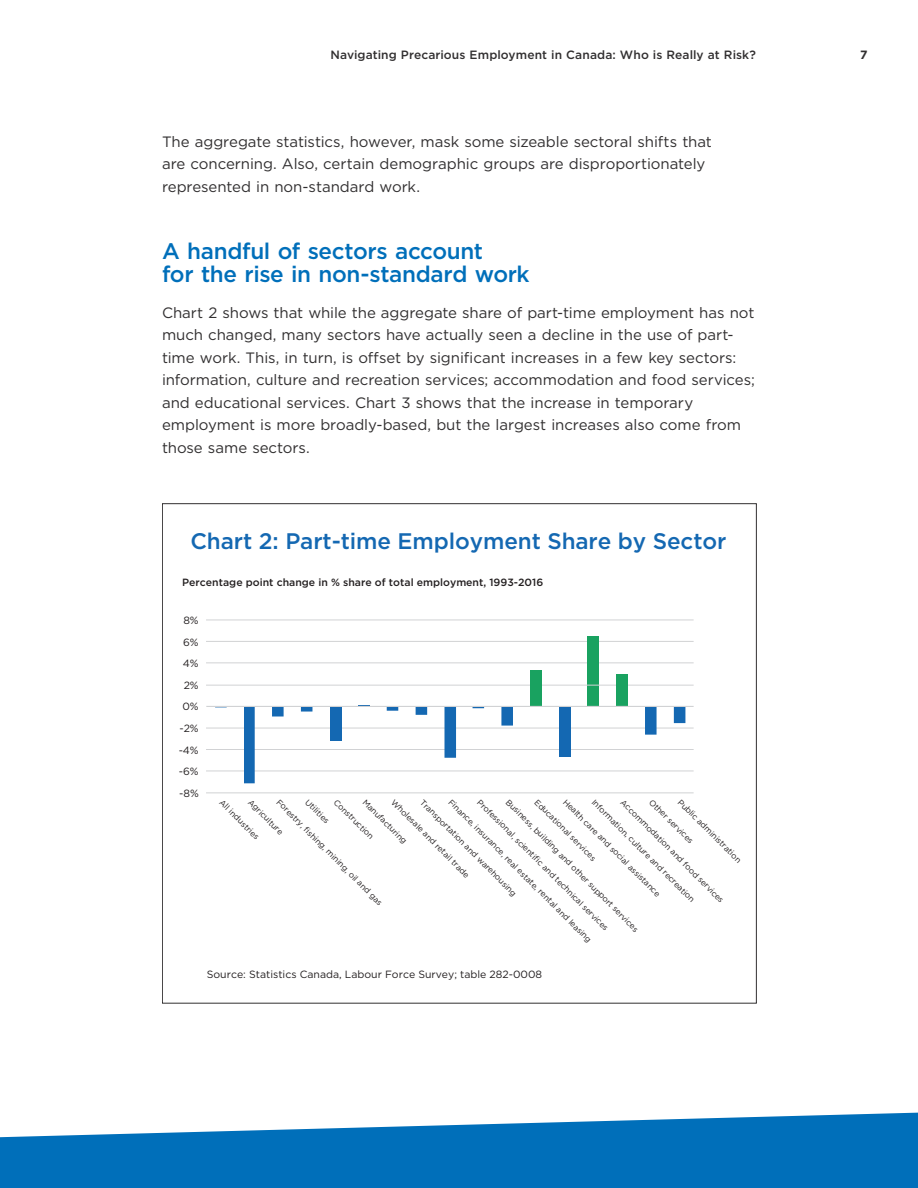
<style>
.page{position:relative;width:918px;height:1188px;background:#fff}
.page>*{position:absolute;margin:0;border:0;box-sizing:border-box;transform-origin:0 0}
.t1{font:500 22.5px/22.5px "Gotham";letter-spacing:-.015em;color:#006fba}
.t2{font:500 22.5px "Gotham";letter-spacing:-.005em;color:#1468b2}
.t3{font:15px/22.5px "Gotham";letter-spacing:-.005em;color:#312f30}
.t4{font:500 12px "Gotham";letter-spacing:.005em;color:#312f30}
.t5{font:700 12px "Gotham";color:#312f30}
.t6{font:10.5px/21.6px "Gotham";color:#231f20;text-align:center}
.t7{font:500 10.5px "Gotham";color:#231f20}
.t8{font:8.25px "Gotham";color:#231f20}
</style>
<div class="page">
<svg style="left:0;top:1113px;width:918px;height:75px;fill:#006fba"></svg>
<hr style="left:206px;top:792px;width:488px;height:1px;background:#d1d2d4">
<hr style="left:206px;top:662px;width:488px;height:1px;background:#d1d2d4">
<hr style="left:206px;top:641px;width:488px;height:1px;background:#d1d2d4">
<hr style="left:206px;top:620px;width:488px;height:1px;background:#d1d2d4">
<div style="left:588px;top:636px;width:11px;height:70px;background:#19a260"></div>
<hr style="left:206px;top:771px;width:488px;height:1px;background:#d1d2d4">
<hr style="left:206px;top:749px;width:488px;height:1px;background:#d1d2d4">
<hr style="left:206px;top:728px;width:488px;height:1px;background:#d1d2d4">
<hr style="left:206px;top:685px;width:488px;height:1px;background:#d1d2d4">
<div style="left:530px;top:670px;width:12px;height:36px;background:#19a260"></div>
<div style="left:616px;top:674px;width:12px;height:32px;background:#19a260"></div>
<svg style="left:215px;top:707px;width:97px;height:76px"></svg>
<div style="left:330px;top:707px;width:11px;height:33px;background:#1468b2"></div>
<svg style="left:387px;top:707px;width:126px;height:51px"></svg>
<div style="left:559px;top:707px;width:12px;height:50px;background:#1468b2"></div>
<svg style="left:645px;top:707px;width:40px;height:28px"></svg>
<hr style="left:206px;top:706px;width:488px;height:1px;background:#d1d2d4">
<p class="t4" style="left:331px;top:47px;width:427px">Navigating Precarious Employment in Canada: Who is Really at Risk?</p>
<p class="t5" style="left:860px;top:47px;width:9px">7</p>
<p class="t3" style="left:162px;top:130px;width:551px">The aggregate statistics, however, mask some sizeable sectoral shifts that are concerning. Also, certain demographic groups are disproportionately represented in non-standard work.</p>
<h3 class="t1" style="left:162px;top:240px;width:369px">A handful of sectors account<br>for the rise in non-standard work</h3>
<p class="t3" style="left:162px;top:301px;width:594px">Chart 2 shows that while the aggregate share of part-time employment has not much changed, many sectors have actually seen a decline in the use of part&shy;time work. This, in turn, is offset by significant increases in a few key sectors: information, culture and recreation services; accommodation and food services; and educational services. Chart 3 shows that the increase in temporary employment is more broadly-based, but the largest increases also come from those same sectors.</p>
<p class="t2" style="left:191px;top:526px;width:537px">Chart 2: Part-time Employment Share by Sector</p>
<p class="t7" style="left:182px;top:576px;width:362px">Percentage point change in % share of total employment, 1993-2016</p>
<p class="t6" style="left:179px;top:609px;width:22px">8%<br>6%<br>4%<br>2%<br>0% -2% -4% -6% -8%</p>
<p class="t8" style="left:626px;top:797px;width:144px;rotate:45deg">Accommodation and food services</p>
<p class="t8" style="left:396px;top:797px;width:108px;rotate:45deg">Wholesale and retail trade</p>
<p class="t8" style="left:654px;top:797px;width:60px;rotate:45deg">Other services</p>
<p class="t8" style="left:310px;top:797px;width:32px;rotate:45deg">Utilities</p>
<p class="t8" style="left:339px;top:797px;width:54px;rotate:45deg">Construction</p>
<p class="t8" style="left:225px;top:797px;width:54px;rotate:45deg">All industries</p>
<p class="t8" style="left:253px;top:797px;width:47px;rotate:45deg">Agriculture</p>
<p class="t8" style="left:511px;top:797px;width:185px;rotate:45deg">Business, building and other support services</p>
<p class="t8" style="left:282px;top:797px;width:147px;rotate:45deg">Forestry, fi shing, mining, oil and gas</p>
<p class="t8" style="left:425px;top:797px;width:134px;rotate:45deg">Transportation and warehousing</p>
<p class="t8" style="left:454px;top:797px;width:200px;rotate:45deg">Finance, insurance, real estate, rental and leasing</p>
<p class="t8" style="left:482px;top:797px;width:183px;rotate:45deg">Professional, scientifi c and technical services</p>
<p class="t8" style="left:540px;top:797px;width:85px;rotate:45deg">Educational services</p>
<p class="t8" style="left:568px;top:797px;width:135px;rotate:45deg">Health care and social assistance</p>
<p class="t8" style="left:683px;top:797px;width:87px;rotate:45deg">Public administration</p>
<p class="t8" style="left:597px;top:797px;width:143px;rotate:45deg">Information, culture and recreation</p>
<p class="t8" style="left:368px;top:797px;width:60px;rotate:45deg">Manufacturing</p>
<p class="t6" style="left:207px;top:963px;width:337px">Source: Statistics Canada, Labour Force Survey; table 282-0008</p>
</div>
